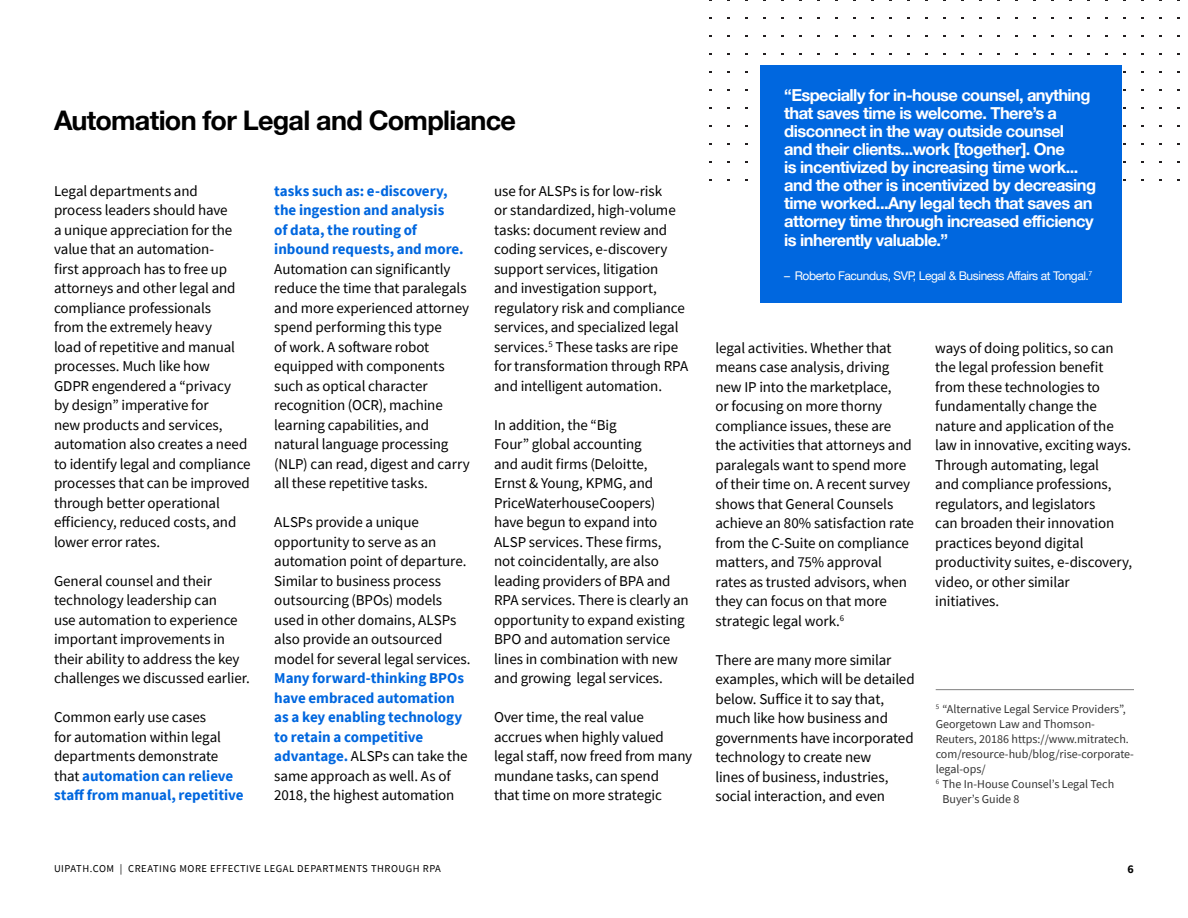
<style>
.page{position:relative;width:1188px;height:918px;background:#fff}
.page>*{position:absolute;margin:0;border:0;box-sizing:border-box;transform-origin:0 0}
.t1{font:700 27px "Helvetica Neue";letter-spacing:-.025em;color:#000}
.stat_or_quote_box{font:700 16.5px/18px "Helvetica Neue LT Pro";letter-spacing:-.035em;color:#fff}
.body_copy{font:15px/19.5px "Source Sans Pro";letter-spacing:-.005em;color:#000}
.t2{font:12px/15px "Source Sans Pro";color:#333}
.stat_or_quote_box-2{font:12px "Helvetica Neue LT Pro";letter-spacing:-.035em;color:#fff}
.t3{font:700 12px "Source Sans Pro";color:#000}
.t4{font:10.5px "Source Sans Pro";letter-spacing:.05em;color:#000}
.s1{font-weight:700;color:#0067df}
</style>
<div class="page">
<svg style="left:709px;top:0;width:471px;height:180px"></svg>
<div style="left:760px;top:65px;width:362px;height:237px;background:#0067df"></div>
<hr style="left:936px;top:689px;width:198px;height:1px;background:#808080">
<p class="t1" style="left:54px;top:99px;width:464px">Automation for Legal and Compliance</p>
<p class="body_copy" style="left:54px;top:181px;width:198px">Legal departments and<br>process leaders should have<br>a unique appreciation for the value that an automation-<br>first approach has to free up attorneys and other legal and compliance professionals<br>from the extremely heavy<br>load of repetitive and manual processes. Much like how<br>GDPR engendered a “privacy<br>by design” imperative for<br>new products and services, automation also creates a need to identify legal and compliance processes that can be improved through better operational efficiency, reduced costs, and lower error rates.</p>
<p class="body_copy" style="left:54px;top:571px;width:197px">General counsel and their technology leadership can<br>use automation to experience important improvements in their ability to address the key challenges we discussed earlier.</p>
<p class="body_copy" style="left:54px;top:707px;width:191px">Common early use cases<br>for automation within legal departments demonstrate that <span class="s1">automation can relieve staff from manual, repetitive</span></p>
<p class="body_copy" style="left:274px;top:181px;width:197px"><span class="s1">tasks such as: e-discovery, the ingestion and analysis<br>of data, the routing of inbound requests, and more.<br></span>Automation can significantly reduce the time that paralegals and more experienced attorney spend performing this type<br>of work. A software robot equipped with components such as optical character recognition (OCR), machine learning capabilities, and natural language processing (NLP) can read, digest and carry all these repetitive tasks.</p>
<p class="body_copy" style="left:274px;top:512px;width:198px">ALSPs provide a unique opportunity to serve as an automation point of departure.<br>Similar to business process outsourcing (BPOs) models used in other domains, ALSPs also provide an outsourced model for several legal services.<br><span class="s1">Many forward-thinking BPOs have embraced automation as a key enabling technology to retain a competitive advantage.</span> ALSPs can take the same approach as well. As of<br>2018, the highest automation</p>
<p class="body_copy" style="left:494px;top:181px;width:196px">use for ALSPs is for low-risk<br>or standardized, high-volume tasks: document review and coding services, e-discovery support services, litigation<br>and investigation support, regulatory risk and compliance services, and specialized legal services.<sup>5</sup> These tasks are ripe for transformation through RPA and intelligent automation.</p>
<p class="body_copy" style="left:494px;top:415px;width:196px">In addition, the “Big<br>Four” global accounting<br>and audit firms (Deloitte,<br>Ernst &amp; Young, KPMG, and<br>PriceWaterhouseCoopers)<br>have begun to expand into<br>ALSP services. These firms,<br>not coincidentally, are also leading providers of BPA and<br>RPA services. There is clearly an opportunity to expand existing<br>BPO and automation service lines in combination with new and growing legal services.</p>
<p class="body_copy" style="left:494px;top:707px;width:200px">Over time, the real value accrues when highly valued legal staff, now freed from many mundane tasks, can spend<br>that time on more strategic</p>
<p class="stat_or_quote_box" style="left:784px;top:86px;width:313px">“Especially for in-house counsel, anything that saves time is welcome. There’s a disconnect in the way outside counsel and their clients...work [together]. One<br>is incentivized by increasing time work... and the other is incentivized by decreasing time worked...Any legal tech that saves an attorney time through increased efficiency</p>
<p class="stat_or_quote_box" style="left:784px;top:231px;width:165px">is inherently valuable.”</p>
<p class="stat_or_quote_box-2" style="left:784px;top:269px;width:310px">– Roberto Facundus, SVP, Legal &amp; Business Affairs at Tongal.<sup>7</sup></p>
<p class="body_copy" style="left:716px;top:338px;width:200px">legal activities. Whether that means case analysis, driving new IP into the marketplace,<br>or focusing on more thorny compliance issues, these are the activities that attorneys and paralegals want to spend more of their time on. A recent survey shows that General Counsels achieve an 80% satisfaction rate from the C-Suite on compliance matters, and 75% approval rates as trusted advisors, when they can focus on that more strategic legal work.<sup>6</sup></p>
<p class="body_copy" style="left:716px;top:650px;width:201px">There are many more similar examples, which will be detailed below. Suffice it to say that, much like how business and governments have incorporated technology to create new<br>lines of business, industries, social interaction, and even</p>
<p class="body_copy" style="left:935px;top:338px;width:199px">ways of doing politics, so can the legal profession benefit from these technologies to fundamentally change the nature and application of the law in innovative, exciting ways.<br>Through automating, legal<br>and compliance professions, regulators, and legislators<br>can broaden their innovation practices beyond digital productivity suites, e-discovery, video, or other similar initiatives.</p>
<p class="t2" style="left:936px;top:702px;width:200px"><sup>5</sup> “Alternative Legal Service Providers”, Georgetown Law and Thomson-Reuters, 20186 https://www.mitratech. com/resource-hub/blog/rise-corporate&shy;legal-ops/</p>
<p class="t2" style="left:942px;top:777px;width:173px;text-indent:-7px"><sup>6</sup> The In-House Counsel’s Legal Tech<br>Buyer’s Guide 8</p>
<p class="t4" style="left:54px;top:862px;width:389px">UIPATH.COM | CREATING MORE EFFECTIVE LEGAL DEPARTMENTS THROUGH RPA</p>
<p class="t3" style="left:1128px;top:861px;width:8px">6</p>
</div>
